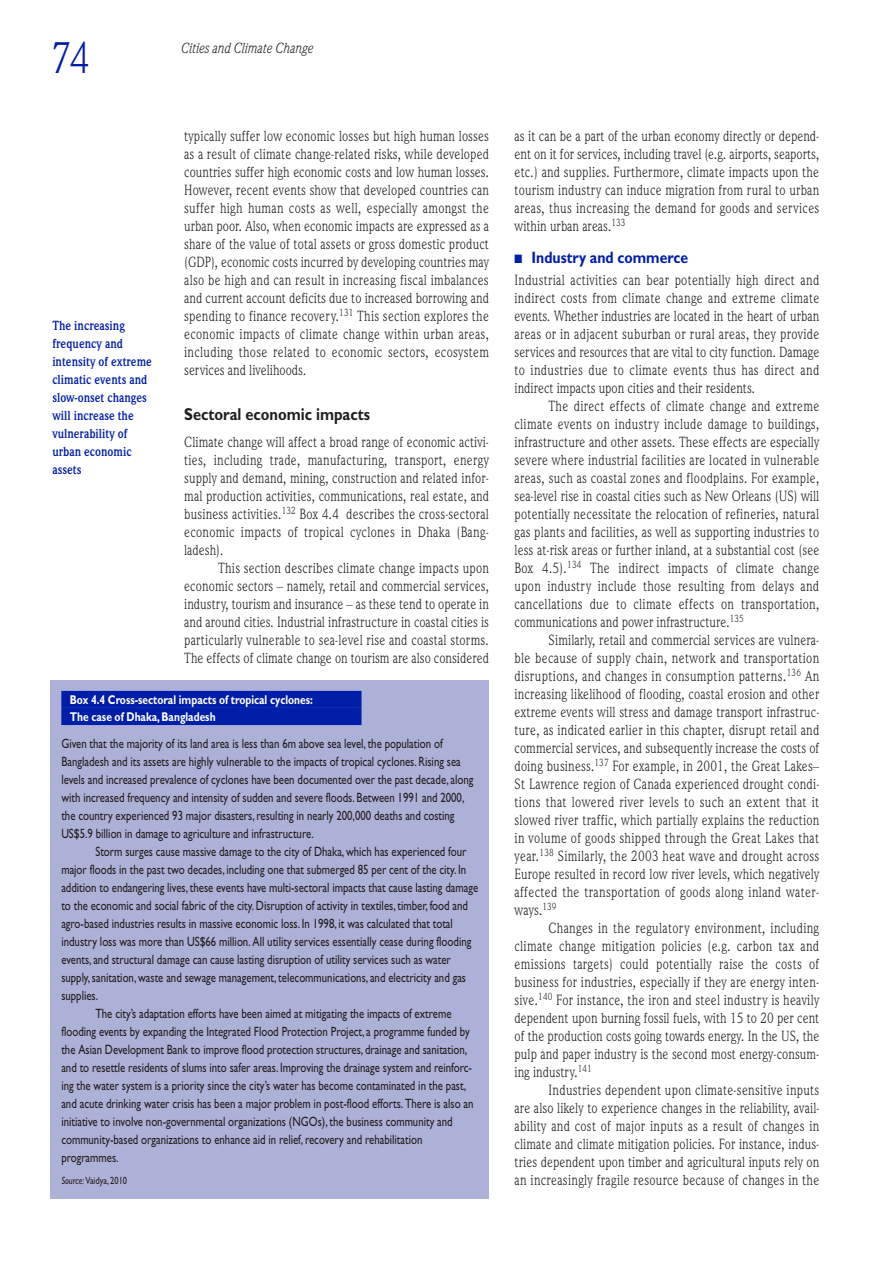
<style>
.page{position:relative;width:893px;height:1263px;background:#fff}
.page>*{position:absolute;margin:0;border:0;box-sizing:border-box;transform-origin:0 0}
.t1{font:45px "Weidemann IT Cby BT";color:#001ea8;scale:.85 1}
.t2{font:700 17.25px "Gill Sans";color:#231f20;scale:.85 1}
.t3{font:700 16.5px "Gill Sans";color:#001ea8;scale:.85 1}
.t4{font:15px/18px "Weidemann IT Cby BT";letter-spacing:.005em;color:#231f20;text-align:justify;scale:.85 1}
.t5{font:italic 15px "Weidemann IT Cby BT";color:#231f20;scale:.85 1}
.t6{font:13.5px/18px "Gill Sans";color:#231f20;scale:.8 1}
.t7{font:700 13.5px/18px "Weidemann IT Cby BT";color:#001ea8;scale:.85 1}
.t8{font:700 12.75px/17.1px "Gill Sans";color:#fff;scale:.8 1}
.t9{font:10.5px "Gill Sans";color:#231f20;scale:.8 1}
.s1{font-style:italic}
</style>
<div class="page">
<div style="left:51px;top:680px;width:438px;height:519px;background:#adb1d7"></div>
<div style="left:61px;top:691px;width:300px;height:17px;background:#001ea8"></div>
<div style="left:61px;top:708px;width:300px;height:17px;background:#001ea8"></div>
<h1 class="t1" style="left:51px;top:43px;width:48px">74</h1>
<p class="t5" style="left:181px;top:43px;width:157px">Cities and Climate Change</p>
<p class="t7" style="left:52px;top:318px;width:119px">The increasing frequency and intensity of extreme climatic events and slow-onset changes will increase the vulnerability of urban economic assets</p>
<p class="t4" style="left:184px;top:128px;width:360px">typically suffer low economic losses but high human losses as a result of climate change-related risks, while developed countries suffer high economic costs and low human losses.<br>However, recent events show that developed countries can suffer high human costs as well, especially amongst the urban poor. Also, when economic impacts are expressed as a share of the value of total assets or gross domestic product (GDP), economic costs incurred by developing countries may also be high and can result in increasing fiscal imbalances and current account deficits due to increased borrowing and spending to finance recovery.<sup>131</sup> This section explores the economic impacts of climate change within urban areas, including those related to economic sectors, ecosystem services and livelihoods.</p>
<p class="t2" style="left:184px;top:408px;width:220px">Sectoral economic impacts</p>
<p class="t4" style="left:184px;top:434px;width:360px">Climate change will affect a broad range of economic activi&shy;ties, including trade, manufacturing, transport, energy supply and demand, mining, construction and related infor&shy;mal production activities, communications, real estate, and business activities.<sup>132</sup> Box 4.4 describes the cross-sectoral economic impacts of tropical cyclones in Dhaka (Bang&shy;ladesh).</p>
<p class="t4" style="left:184px;top:560px;width:360px;text-indent:34px">This section describes climate change impacts upon economic sectors – namely, retail and commercial services, industry, tourism and insurance – as these tend to operate in and around cities. Industrial infrastructure in coastal cities is particularly vulnerable to sea-level rise and coastal storms.<br>The effects of climate change on tourism are also considered</p>
<p class="t8" style="left:70px;top:692px;width:305px">Box 4.4 Cross-sectoral impacts of tropical cyclones:<br>The case of Dhaka, Bangladesh</p>
<p class="t6" style="left:61px;top:736px;width:516px">Given that the majority of its land area is less than 6m above sea level, the population of Bangladesh and its assets are highly vulnerable to the impacts of tropical cyclones. Rising sea levels and increased prevalence of cyclones have been documented over the past decade, along with increased frequency and intensity of sudden and severe floods. Between 1991 and 2000, the country experienced 93 major disasters, resulting in nearly 200,000 deaths and costing US$5.9 billion in damage to agriculture and infrastructure.</p>
<p class="t6" style="left:95px;top:844px;width:465px">Storm surges cause massive damage to the city of Dhaka, which has experienced four</p>
<p class="t6" style="left:61px;top:862px;width:507px">major floods in the past two decades, including one that submerged 85 per cent of the city. In</p>
<p class="t6" style="left:61px;top:880px;width:522px">addition to endangering lives, these events have multi-sectoral impacts that cause lasting damage</p>
<p class="t6" style="left:61px;top:898px;width:510px">to the economic and social fabric of the city. Disruption of activity in textiles, timber, food and</p>
<p class="t6" style="left:61px;top:916px;width:491px">agro-based industries results in massive economic loss. In 1998, it was calculated that total</p>
<p class="t6" style="left:61px;top:934px;width:514px">industry loss was more than US$66 million. All utility services essentially cease during flooding</p>
<p class="t6" style="left:61px;top:952px;width:488px">events, and structural damage can cause lasting disruption of utility services such as water</p>
<p class="t6" style="left:61px;top:970px;width:507px">supply, sanitation, waste and sewage management, telecommunications, and electricity and gas</p>
<p class="t6" style="left:61px;top:988px;width:47px">supplies.</p>
<p class="t6" style="left:95px;top:1006px;width:446px">The city’s adaptation efforts have been aimed at mitigating the impacts of extreme</p>
<p class="t6" style="left:61px;top:1024px;width:512px">flooding events by expanding the Integrated Flood Protection Project, a programme funded by</p>
<p class="t6" style="left:61px;top:1042px;width:509px">the Asian Development Bank to improve flood protection structures, drainage and sanitation,</p>
<p class="t6" style="left:61px;top:1060px;width:515px">and to resettle residents of slums into safer areas. Improving the drainage system and reinforc-</p>
<p class="t6" style="left:61px;top:1078px;width:507px">ing the water system is a priority since the city’s water has become contaminated in the past,</p>
<p class="t6" style="left:61px;top:1096px;width:517px">and acute drinking water crisis has been a major problem in post-flood efforts. There is also an</p>
<p class="t6" style="left:61px;top:1114px;width:491px">initiative to involve non-governmental organizations (NGOs), the business community and</p>
<p class="t6" style="left:61px;top:1132px;width:453px">community-based organizations to enhance aid in relief, recovery and rehabilitation</p>
<p class="t6" style="left:61px;top:1150px;width:73px">programmes.</p>
<p class="t9" style="left:61px;top:1177px;width:84px"><span class="s1">Source:</span> Vaidya, 2010</p>
<p class="t4" style="left:514px;top:128px;width:360px">as it can be a part of the urban economy directly or depend&shy;ent on it for services, including travel (e.g. airports, seaports, etc.) and supplies. Furthermore, climate impacts upon the tourism industry can induce migration from rural to urban areas, thus increasing the demand for goods and services within urban areas.<sup>133</sup></p>
<p class="t3" style="left:514px;top:251px;width:206px">■ Industry and commerce</p>
<p class="t4" style="left:514px;top:272px;width:360px">Industrial activities can bear potentially high direct and indirect costs from climate change and extreme climate events. Whether industries are located in the heart of urban areas or in adjacent suburban or rural areas, they provide services and resources that are vital to city function. Damage to industries due to climate events thus has direct and indirect impacts upon cities and their residents.</p>
<p class="t4" style="left:514px;top:398px;width:360px;text-indent:34px">The direct effects of climate change and extreme climate events on industry include damage to buildings, infrastructure and other assets. These effects are especially severe where industrial facilities are located in vulnerable areas, such as coastal zones and floodplains. For example, sea-level rise in coastal cities such as New Orleans (US) will potentially necessitate the relocation of refineries, natural gas plants and facilities, as well as supporting industries to less at-risk areas or further inland, at a substantial cost (see Box 4.5).<sup>134</sup> The indirect impacts of climate change upon industry include those resulting from delays and cancellations due to climate effects on transportation, communications and power infrastructure.<sup>135</sup></p>
<p class="t4" style="left:514px;top:632px;width:360px;text-indent:34px">Similarly, retail and commercial services are vulnera&shy;ble because of supply chain, network and transportation disruptions, and changes in consumption patterns.<sup>136</sup> An increasing likelihood of flooding, coastal erosion and other extreme events will stress and damage transport infrastruc&shy;ture, as indicated earlier in this chapter, disrupt retail and commercial services, and subsequently increase the costs of doing business.<sup>137</sup> For example, in 2001, the Great Lakes– St Lawrence region of Canada experienced drought condi&shy;tions that lowered river levels to such an extent that it slowed river traffic, which partially explains the reduction in volume of goods shipped through the Great Lakes that year.<sup>138</sup> Similarly, the 2003 heat wave and drought across Europe resulted in record low river levels, which negatively affected the transportation of goods along inland water&shy;ways.<sup>139</sup></p>
<p class="t4" style="left:514px;top:920px;width:360px;text-indent:34px">Changes in the regulatory environment, including climate change mitigation policies (e.g. carbon tax and emissions targets) could potentially raise the costs of business for industries, especially if they are energy inten&shy;sive.<sup>140</sup> For instance, the iron and steel industry is heavily dependent upon burning fossil fuels, with 15 to 20 per cent of the production costs going towards energy. In the US, the pulp and paper industry is the second most energy-consum&shy;ing industry.<sup>141</sup></p>
<p class="t4" style="left:514px;top:1082px;width:360px;text-indent:34px">Industries dependent upon climate-sensitive inputs are also likely to experience changes in the reliability, avail&shy;ability and cost of major inputs as a result of changes in climate and climate mitigation policies. For instance, indus&shy;tries dependent upon timber and agricultural inputs rely on an increasingly fragile resource because of changes in the</p>
</div>
